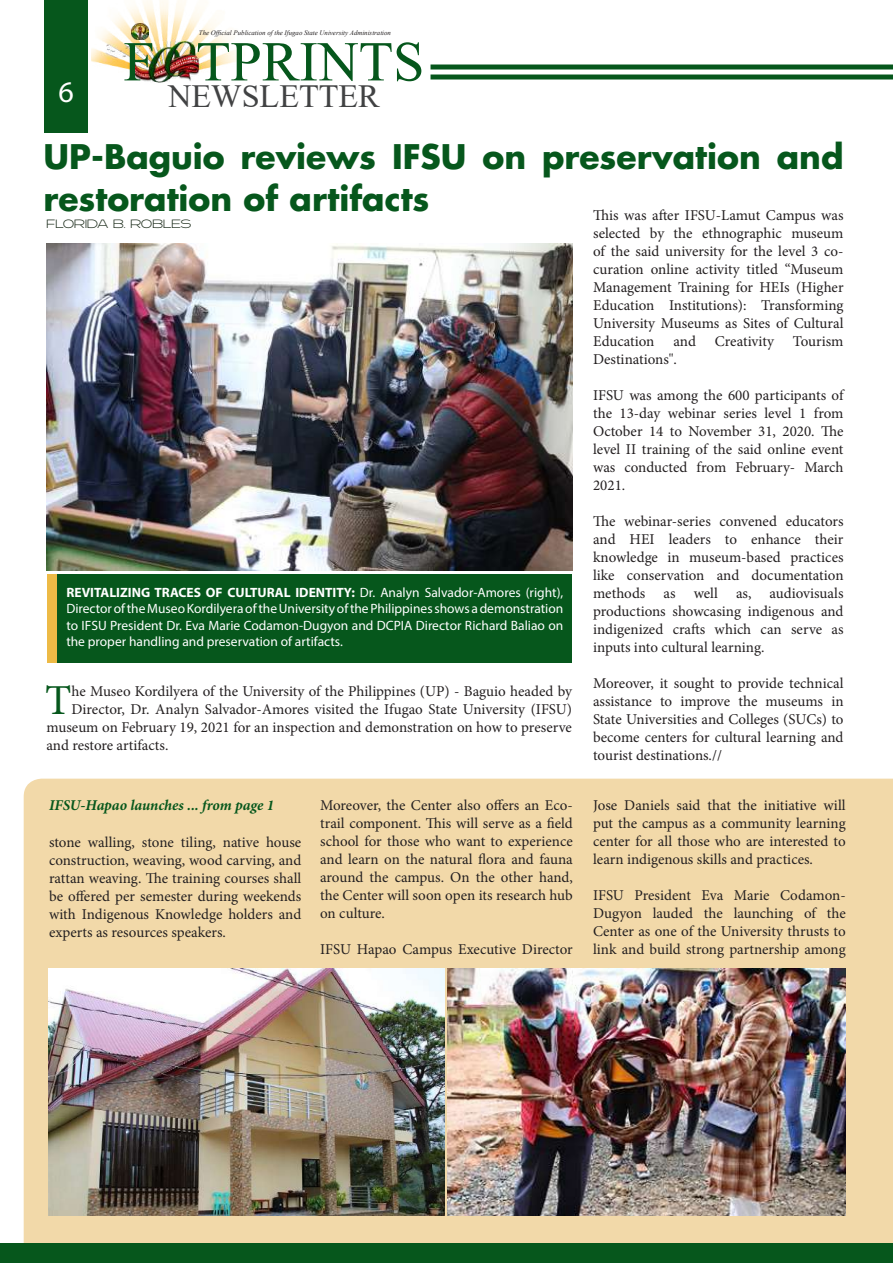
<style>
.page{position:relative;width:893px;height:1263px;background:#fff}
.page>*{position:absolute;margin:0;border:0;box-sizing:border-box;transform-origin:0 0}
.t1{font:56.25px "Times New Roman";color:#06571c}
.t2{font:42.75px "Minion Pro";color:#06571c}
.t3{font:700 33px/42px "Futura LT";color:#06571c}
.t4{font:32.25px "Times New Roman";color:#414243}
.t5{font:30px "Myriad Pro";color:#fff}
.t6{font:15px/18px "Minion Pro";color:#231f20;text-align:justify}
.t7{font:italic 700 15px "Minion Pro";letter-spacing:-.005em;color:#06571c}
.t8{font:13.5px/16.2px "Myriad Pro";color:#fff;text-align:justify}
.t9{font:200 12px "Resotho";letter-spacing:.025em;color:#162715}
.t10{font:italic 6.9px "Times New Roman";color:#231f20}
.s1{font-weight:700}
</style>
<div class="page">
<div style="left:44px;top:0;width:43px;height:133px;background:#06571c"></div>
<img style="left:91px;top:0;width:147px;height:83px">
<img style="left:131px;top:23px;width:18px;height:17px">
<hr style="left:430px;top:65px;width:463px;height:4px;background:#06571c">
<div style="left:430px;top:75px;width:463px;height:5px;background:#06571c"></div>
<div style="left:24px;top:779px;width:869px;height:464px;background:#f2d9a9"></div>
<div style="left:0;top:1243px;width:893px;height:20px;background:#06571c"></div>
<img style="left:448px;top:969px;width:398px;height:247px">
<img style="left:48px;top:969px;width:396px;height:247px">
<img style="left:46px;top:243px;width:526px;height:327px">
<div style="left:47px;top:574px;width:11px;height:88px;background:#edba46"></div>
<div style="left:58px;top:574px;width:514px;height:88px;background:#06571c"></div>
<p class="t10" style="left:199px;top:28px;width:194px">The Official Publication of the Ifugao State University Administration</p>
<h1 class="t1" style="left:124px;top:22px;width:302px">F TPRINTS</h1>
<h3 class="t5" style="left:59px;top:73px;width:17px">6</h3>
<h3 class="t4" style="left:168px;top:73px;width:213px">NEWSLETTER</h3>
<h3 class="t3" style="left:44px;top:135px;width:801px">UP-Baguio reviews IFSU on preservation and restoration of artifacts</h3>
<p class="t9" style="left:47px;top:218px;width:146px">FLORIDA B. ROBLES</p>
<p class="t6" style="left:593px;top:206px;width:252px">This was after IFSU-Lamut Campus was selected by the ethnographic museum of the said university for the level 3 co&shy;curation online activity titled “Museum Management Training for HEIs (Higher Education Institutions): Transforming University Museums as Sites of Cultural Education</p>
<p class="t6" style="left:673px;top:332px;width:24px">and</p>
<p class="t6" style="left:715px;top:332px;width:61px">Creativity</p>
<p class="t6" style="left:793px;top:332px;width:52px">Tourism</p>
<p class="t6" style="left:593px;top:350px;width:85px">Destinations".</p>
<p class="t6" style="left:593px;top:386px;width:252px">IFSU was among the 600 participants of the 13-day webinar series level 1 from October 14 to November 31, 2020. The level II training of the said online event was conducted from February- March 2021.</p>
<p class="t6" style="left:593px;top:512px;width:252px">The webinar-series convened educators and HEI leaders to enhance their knowledge in museum-based practices like conservation and documentation methods as well as, audiovisuals productions showcasing indigenous and indigenized crafts which can serve as inputs into cultural learning.</p>
<p class="t6" style="left:593px;top:674px;width:252px">Moreover, it sought to provide technical assistance to improve the museums in State Universities and Colleges (SUCs) to become centers for cultural learning and tourist destinations.//</p>
<p class="t8" style="left:66px;top:584px;width:498px"><span class="s1">REVITALIZING TRACES OF CULTURAL IDENTITY:</span> Dr. Analyn Salvador-Amores (right), Director of the Museo Kordilyera of the University of the Philippines shows a demonstration to IFSU President Dr. Eva Marie Codamon-Dugyon and DCPIA Director Richard Baliao on the proper handling and preservation of artifacts.</p>
<h2 class="t2" style="left:45px;top:671px;width:28px">T</h2>
<p class="t6" style="left:72px;top:682px;width:502px">he Museo Kordilyera of the University of the Philippines (UP) - Baguio headed by</p>
<p class="t6" style="left:72px;top:700px;width:502px">Director, Dr. Analyn Salvador-Amores visited the Ifugao State University (IFSU)</p>
<p class="t6" style="left:46px;top:718px;width:527px">museum on February 19, 2021 for an inspection and demonstration on how to preserve</p>
<p class="t6" style="left:46px;top:736px;width:124px">and restore artifacts.</p>
<p class="t7" style="left:49px;top:795px;width:227px">IFSU-Hapao launches ... from page 1</p>
<p class="t6" style="left:49px;top:833px;width:254px">stone walling, stone tiling, native house construction, weaving, wood carving, and rattan weaving. The training courses shall be offered per semester during weekends with Indigenous Knowledge holders and experts as resources speakers.</p>
<p class="t6" style="left:320px;top:796px;width:254px">Moreover, the Center also offers an Eco&shy;trail component. This will serve as a field school for those who want to experience and learn on the natural flora and fauna around the campus. On the other hand, the Center will soon open its research hub on culture.</p>
<p class="t6" style="left:320px;top:940px;width:254px">IFSU Hapao Campus Executive Director</p>
<p class="t6" style="left:593px;top:796px;width:254px">Jose Daniels said that the initiative will put the campus as a community learning center for all those who are interested to learn indigenous skills and practices.</p>
<p class="t6" style="left:593px;top:886px;width:254px">IFSU President Eva Marie Codamon-Dugyon lauded the launching of the Center as one of the University thrusts to link and build strong partnership among</p>
</div>
